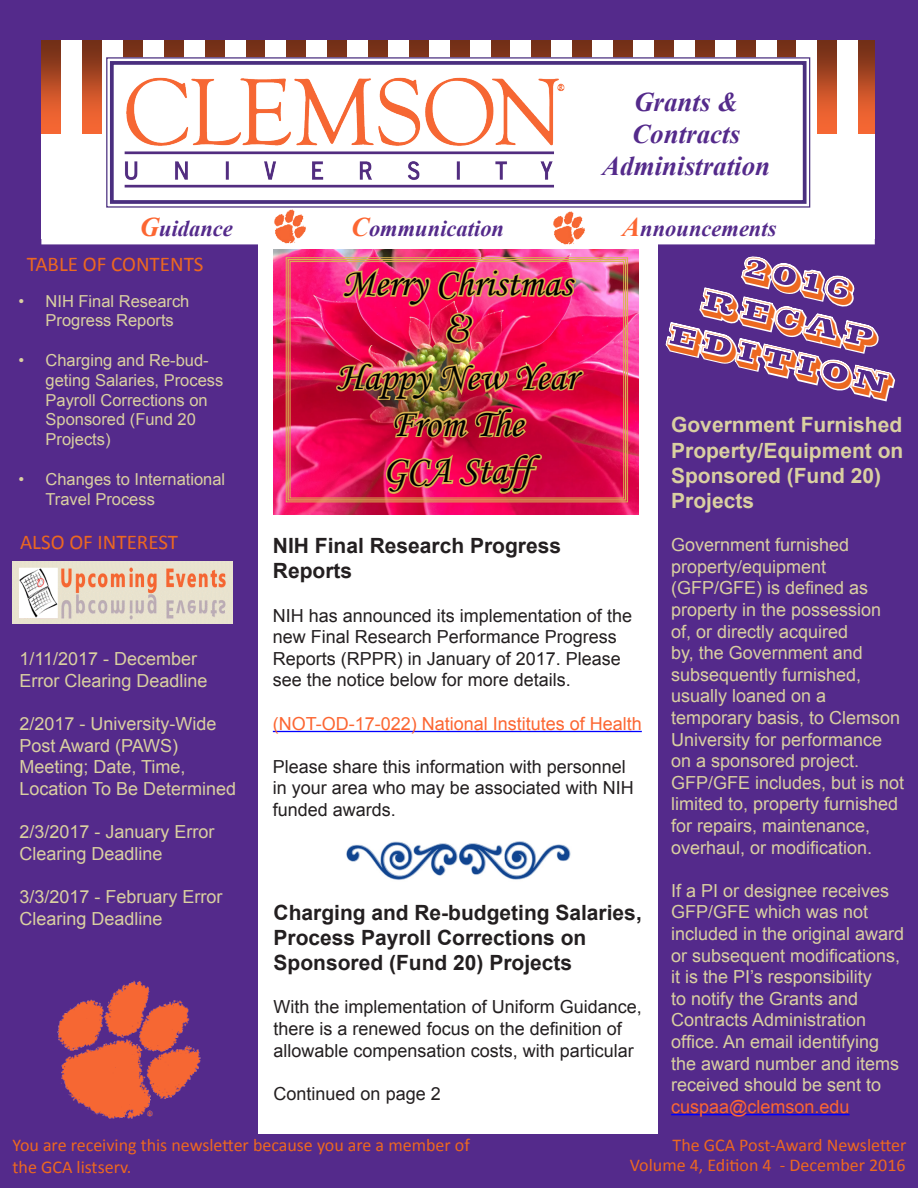
<style>
.page{position:relative;width:918px;height:1188px;background:#fff}
.page>*{position:absolute;margin:0;border:0;box-sizing:border-box;transform-origin:0 0}
.t1{font:39px "Monotype Corsiva";color:#000}
.t2{font:500 39px "Grafolita Script";color:#000}
.t3{font:34.5px "Hoosier Daddy";color:#ec6820}
.t4{font:italic 700 27px "Times New Roman";color:#542a8b}
.t5{font:italic 700 22.5px "Times New Roman";color:#542a8b}
.t6{font:700 21px/25.2px "Arial";color:#231f20}
.t7{font:700 21px/25.2px "Arial";color:#dad0a1}
.t8{font:21px "Calibri";color:#ec6820}
.t9{font:18px/21.6px "Arial";color:#dad0a1}
.t10{font:18px/21.6px "Arial";color:#231f20}
.t11{font:18px/21.6px "Calibri";color:#ec6820}
.t12{font:18px "Arial";color:#fc6632}
.t13{font:16.5px/19.8px "Arial";color:#dad0a1}
.s1{font-size:27px;color:#fc6632}
.s2{color:#fc6632}
</style>
<div class="page">
<div style="left:0;top:54px;width:257px;height:1080px;background:#542a8b"></div>
<div style="left:0;top:0;width:918px;height:54px;background:#542a8b"></div>
<div style="left:0;top:1134px;width:918px;height:54px;background:#542a8b"></div>
<div style="left:658px;top:54px;width:260px;height:1080px;background:#542a8b"></div>
<div style="left:41px;top:133px;width:834px;height:106px;background:#fff"></div>
<img style="left:57px;top:981px;width:144px;height:138px">
<img style="left:13px;top:561px;width:219px;height:62px">
<div style="left:41px;top:40px;width:834px;height:94px;background:linear-gradient(to bottom,#70321c,#ff723c)"></div>
<div style="left:61px;top:40px;width:21px;height:94px;background:#fff"></div>
<div style="left:102px;top:40px;width:21px;height:94px;background:#fff"></div>
<div style="left:143px;top:40px;width:21px;height:94px;background:#fff"></div>
<div style="left:184px;top:40px;width:20px;height:94px;background:#fff"></div>
<div style="left:225px;top:40px;width:20px;height:94px;background:#fff"></div>
<div style="left:266px;top:40px;width:20px;height:94px;background:#fff"></div>
<div style="left:307px;top:40px;width:20px;height:94px;background:#fff"></div>
<div style="left:347px;top:40px;width:21px;height:94px;background:#fff"></div>
<div style="left:388px;top:40px;width:21px;height:94px;background:#fff"></div>
<div style="left:429px;top:40px;width:20px;height:94px;background:#fff"></div>
<div style="left:470px;top:40px;width:20px;height:94px;background:#fff"></div>
<div style="left:511px;top:40px;width:20px;height:94px;background:#fff"></div>
<div style="left:552px;top:40px;width:20px;height:94px;background:#fff"></div>
<div style="left:592px;top:40px;width:21px;height:94px;background:#fff"></div>
<div style="left:633px;top:40px;width:21px;height:94px;background:#fff"></div>
<div style="left:674px;top:40px;width:21px;height:94px;background:#fff"></div>
<div style="left:715px;top:40px;width:20px;height:94px;background:#fff"></div>
<div style="left:756px;top:40px;width:20px;height:94px;background:#fff"></div>
<div style="left:797px;top:40px;width:20px;height:94px;background:#fff"></div>
<div style="left:838px;top:40px;width:20px;height:94px;background:#fff"></div>
<svg style="left:106px;top:57px;width:705px;height:151px"></svg>
<div style="left:110px;top:61px;width:697px;height:143px;border:4px solid #4a2f7f"></div>
<div style="left:41px;top:209px;width:834px;height:35px;border:8px solid #fff"></div>
<img style="left:273px;top:209px;width:34px;height:35px">
<img style="left:579px;top:209px;width:7px;height:35px">
<img style="left:274px;top:250px;width:364px;height:265px">
<svg style="left:340px;top:196px;width:239px;height:61px"></svg>
<img style="left:286px;top:257px;width:342px;height:246px">
<div style="left:288px;top:259px;width:338px;height:242px;border:1px solid #d9b451"></div>
<div style="left:290px;top:261px;width:334px;height:237px;border:1px solid #d9b451"></div>
<hr style="left:273px;top:731px;width:369px;height:1px;background:#00f">
<hr style="left:671px;top:1114px;width:179px;height:1px;background:#00f">
<svg style="left:665px;top:256px;width:230px;height:146px"></svg>
<img style="left:346px;top:841px;width:225px;height:39px">
<p class="t4" style="left:634px;top:83px;width:106px">Grants &amp;</p>
<p class="t4" style="left:632px;top:115px;width:110px">Contracts</p>
<p class="t4" style="left:602px;top:148px;width:170px">Administration</p>
<p class="t5" style="left:140px;top:213px;width:95px"><span class="s1">G</span>uidance</p>
<p class="t5" style="left:351px;top:213px;width:155px"><span class="s1">C</span>ommunication</p>
<p class="t5" style="left:622px;top:213px;width:156px"><span class="s1">A</span>nnouncements</p>
<p class="t8" style="left:27px;top:251px;width:178px">TABLE OF CONTENTS</p>
<p class="t13" style="left:46px;top:291px;width:145px;text-indent:-27px">• NIH Final Research<br>Progress Reports</p>
<p class="t13" style="left:46px;top:350px;width:179px;text-indent:-27px">• Charging and Re-bud&shy;geting Salaries, Process<br>Payroll Corrections on<br>Sponsored (Fund 20<br>Projects)</p>
<p class="t13" style="left:46px;top:469px;width:181px;text-indent:-27px">• Changes to International<br>Travel Process</p>
<p class="t8" style="left:20px;top:528px;width:160px">ALSO OF INTEREST</p>
<p class="t9" style="left:19px;top:648px;width:190px">1/11/2017 - December<br>Error Clearing Deadline</p>
<p class="t9" style="left:19px;top:713px;width:218px">2/2017 - University-Wide<br>Post Award (PAWS)<br>Meeting; Date, Time,<br>Location To Be Determined</p>
<p class="t9" style="left:19px;top:821px;width:197px">2/3/2017 - January Error<br>Clearing Deadline</p>
<p class="t9" style="left:19px;top:886px;width:205px">3/3/2017 - February Error<br>Clearing Deadline</p>
<p class="t1" style="left:342px;top:260px;width:232px">Merry Christmas</p>
<p class="t2" style="left:445px;top:303px;width:26px">&amp;</p>
<p class="t1" style="left:337px;top:353px;width:242px">Happy New Year</p>
<p class="t1" style="left:391px;top:400px;width:134px">From The</p>
<p class="t1" style="left:382px;top:447px;width:150px">GCA Staff</p>
<p class="t6" style="left:273px;top:534px;width:290px">NIH Final Research Progress<br>Reports</p>
<p class="t10" style="left:273px;top:605px;width:361px">NIH has announced its implementation of the new Final Research Performance Progress Reports (RPPR) in January of 2017. Please see the notice below for more details.</p>
<p class="t12" style="left:273px;top:711px;width:370px">(NOT-OD-17-022) National Institutes of Health</p>
<p class="t10" style="left:273px;top:756px;width:363px">Please share this information with personnel in your area who may be associated with NIH funded awards.</p>
<p class="t6" style="left:274px;top:900px;width:370px">Charging and Re-budgeting Salaries,<br>Process Payroll Corrections on<br>Sponsored (Fund 20) Projects</p>
<p class="t10" style="left:274px;top:996px;width:370px">With the implementation of Uniform Guidance, there is a renewed focus on the definition of allowable compensation costs, with particular</p>
<p class="t10" style="left:274px;top:1083px;width:169px">Continued on page 2</p>
<p class="t3" style="left:749px;top:248px;width:115px;rotate:13deg">2016</p>
<p class="t3" style="left:706px;top:280px;width:182px;rotate:13deg">Recap</p>
<p class="t3" style="left:673px;top:315px;width:233px;rotate:13deg">Edition</p>
<p class="t7" style="left:671px;top:413px;width:234px">Government Furnished<br>Property/Equipment on<br>Sponsored (Fund 20)<br>Projects</p>
<p class="t9" style="left:671px;top:534px;width:235px">Government furnished property/equipment (GFP/GFE) is defined as property in the possession of, or directly acquired<br>by, the Government and subsequently furnished, usually loaned on a temporary basis, to Clemson<br>University for performance on a sponsored project.<br>GFP/GFE includes, but is not limited to, property furnished for repairs, maintenance, overhaul, or modification.</p>
<p class="t9" style="left:671px;top:880px;width:235px">If a PI or designee receives<br>GFP/GFE which was not included in the original award or subsequent modifications, it is the PI’s responsibility<br>to notify the Grants and<br>Contracts Administration office. An email identifying the award number and items received should be sent to <span class="s2">cuspaa@clemson.edu</span></p>
<p class="t11" style="left:13px;top:1135px;width:459px">You are receiving this newsletter because you are a member of the GCA listserv.</p>
<p class="t11" style="left:673px;top:1135px;width:235px">The GCA Post-Award Newsletter</p>
<p class="t11" style="left:630px;top:1154px;width:277px">Volume 4, Edition 4 - December 2016</p>
</div>
